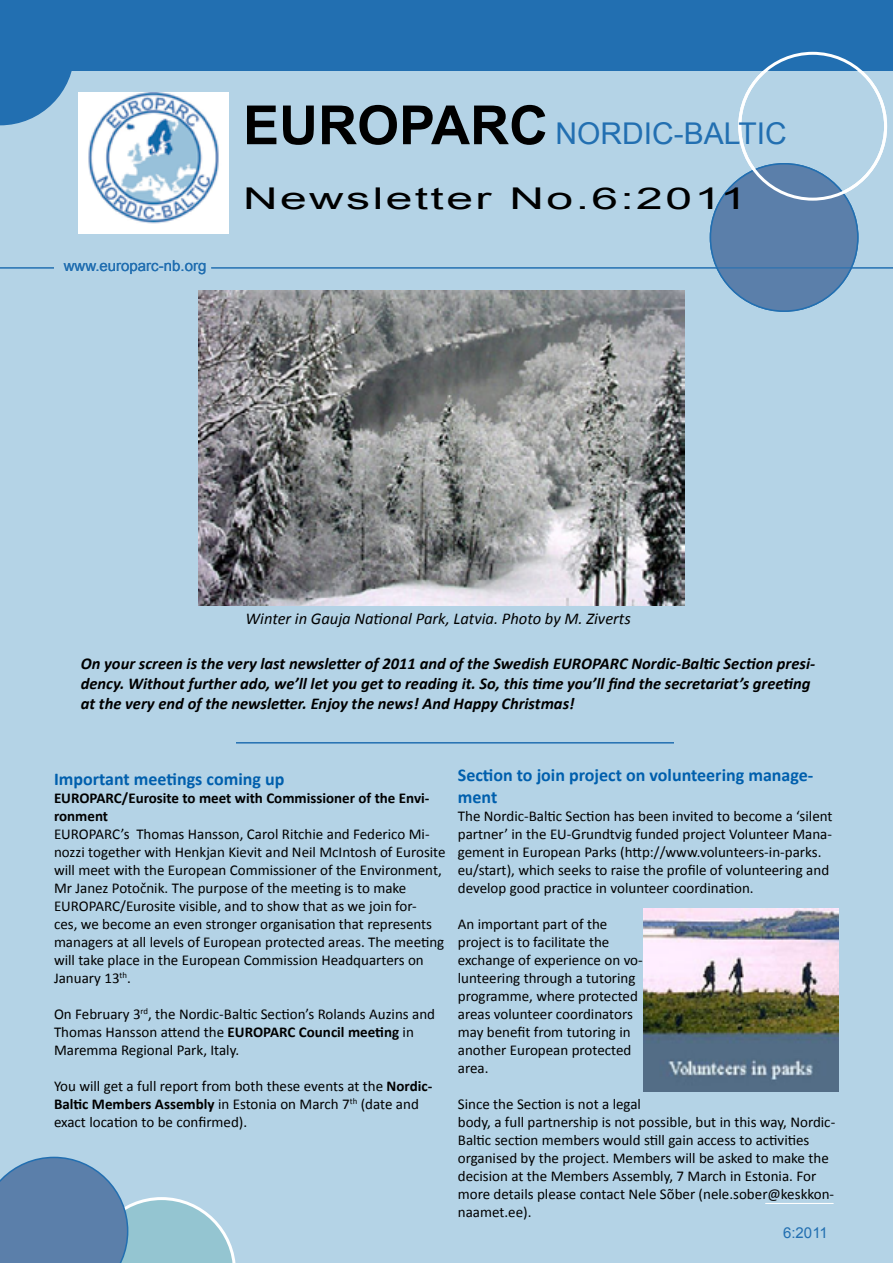
<style>
.page{position:relative;width:893px;height:1263px;background:#b4d3e6}
.page>*{position:absolute;margin:0;border:0;box-sizing:border-box;transform-origin:0 0}
.t1{font:30px/64.8px "Arial";letter-spacing:.05em;color:#000;scale:1.6 1}
.t2{font:700 18px/21.6px "Calibri";color:#005fad}
.t3{font:italic 700 16.5px/19.8px "Calibri";color:#000}
.t4{font:italic 16.5px "Calibri";color:#000}
.t5{font:15px/18px "Calibri";color:#000}
.t6{font:700 15px/18px "Calibri";color:#000}
.t7{font:15px "Arial";color:#226fb1}
.s1{font-weight:700;font-size:54px}
.s2{color:#226fb1}
.s3{font-weight:700}
</style>
<div class="page">
<svg style="left:0;top:0;width:74px;height:125px"></svg>
<img style="left:79px;top:92px;width:150px;height:142px">
<div style="left:3px;top:0;width:890px;height:70px;background:#226fb1"></div>
<div style="left:710px;top:164px;width:148px;height:147px;background:#5b7faa;border-radius:50%"></div>
<div style="left:738px;top:52px;width:149px;height:149px;border:3px solid #fff;border-radius:50%"></div>
<hr style="left:0;top:267px;width:54px;height:1px;background:#226fb1">
<hr style="left:211px;top:267px;width:682px;height:1px;background:#226fb1">
<hr style="left:765px;top:1203px;width:68px;height:1px;background:#fff">
<hr style="left:236px;top:742px;width:438px;height:1px;background:#226fb1">
<img style="left:643px;top:908px;width:196px;height:183px">
<svg style="left:0;top:1157px;width:236px;height:106px"></svg>
<img style="left:199px;top:290px;width:486px;height:316px">
<p class="t7" style="left:64px;top:256px;width:144px">www.europarc-nb.org</p>
<h1 class="t1" style="left:243px;top:102px;width:341px"><span class="s1">EUROPARC</span> <span class="s2">NORDIC-BALTIC<br></span>Newsletter No.6:2011</h1>
<p class="t4" style="left:246px;top:608px;width:387px">Winter in Gauja National Park, Latvia. Photo by M. Ziverts</p>
<p class="t3" style="left:81px;top:653px;width:736px">On your screen is the very last newsletter of 2011 and of the Swedish EUROPARC Nordic-Baltic Section presi&shy;dency. Without further ado, we’ll let you get to reading it. So, this time you’ll find the secretariat’s greeting at the very end of the newsletter. Enjoy the news! And Happy Christmas!</p>
<p class="t2" style="left:54px;top:767px;width:232px">Important meetings coming up</p>
<p class="t6" style="left:54px;top:788px;width:377px">EUROPARC/Eurosite to meet with Commissioner of the Envi&shy;ronment</p>
<p class="t5" style="left:54px;top:824px;width:393px">EUROPARC’s Thomas Hansson, Carol Ritchie and Federico Mi&shy;nozzi together with Henkjan Kievit and Neil McIntosh of Eurosite will meet with the European Commissioner of the Environment, Mr Janez Potočnik. The purpose of the meeting is to make EUROPARC/Eurosite visible, and to show that as we join for-<br>ces, we become an even stronger organisation that represents managers at all levels of European protected areas. The meeting will take place in the European Commission Headquarters on January 13<sup>th</sup>.</p>
<p class="t5" style="left:54px;top:1004px;width:383px">On February 3<sup>rd</sup>, the Nordic-Baltic Section’s Rolands Auzins and<br>Thomas Hansson attend the <span class="s3">EUROPARC Council meeting</span> in<br>Maremma Regional Park, Italy.</p>
<p class="t5" style="left:54px;top:1076px;width:380px">You will get a full report from both these events at the <span class="s3">Nordic-<br>Baltic Members Assembly</span> in Estonia on March 7<sup>th</sup> (date and exact location to be confirmed).</p>
<p class="t2" style="left:458px;top:764px;width:357px">Section to join project on volunteering manage&shy;ment</p>
<p class="t5" style="left:458px;top:806px;width:376px">The Nordic-Baltic Section has been invited to become a ‘silent partner’ in the EU-Grundtvig funded project Volunteer Mana&shy;gement in European Parks (http://www.volunteers-in-parks. eu/start), which seeks to raise the profile of volunteering and develop good practice in volunteer coordination.</p>
<p class="t5" style="left:458px;top:914px;width:186px">An important part of the project is to facilitate the exchange of experience on vo&shy;lunteering through a tutoring programme, where protected areas volunteer coordinators may benefit from tutoring in another European protected area.</p>
<p class="t5" style="left:458px;top:1094px;width:379px">Since the Section is not a legal<br>body, a full partnership is not possible, but in this way, Nordic-Baltic section members would still gain access to activities organised by the project. Members will be asked to make the decision at the Members Assembly, 7 March in Estonia. For more details please contact Nele Sõber (nele.sober@keskkon&shy;naamet.ee).</p>
<p class="t7" style="left:783px;top:1223px;width:46px">6:2011</p>
</div>
